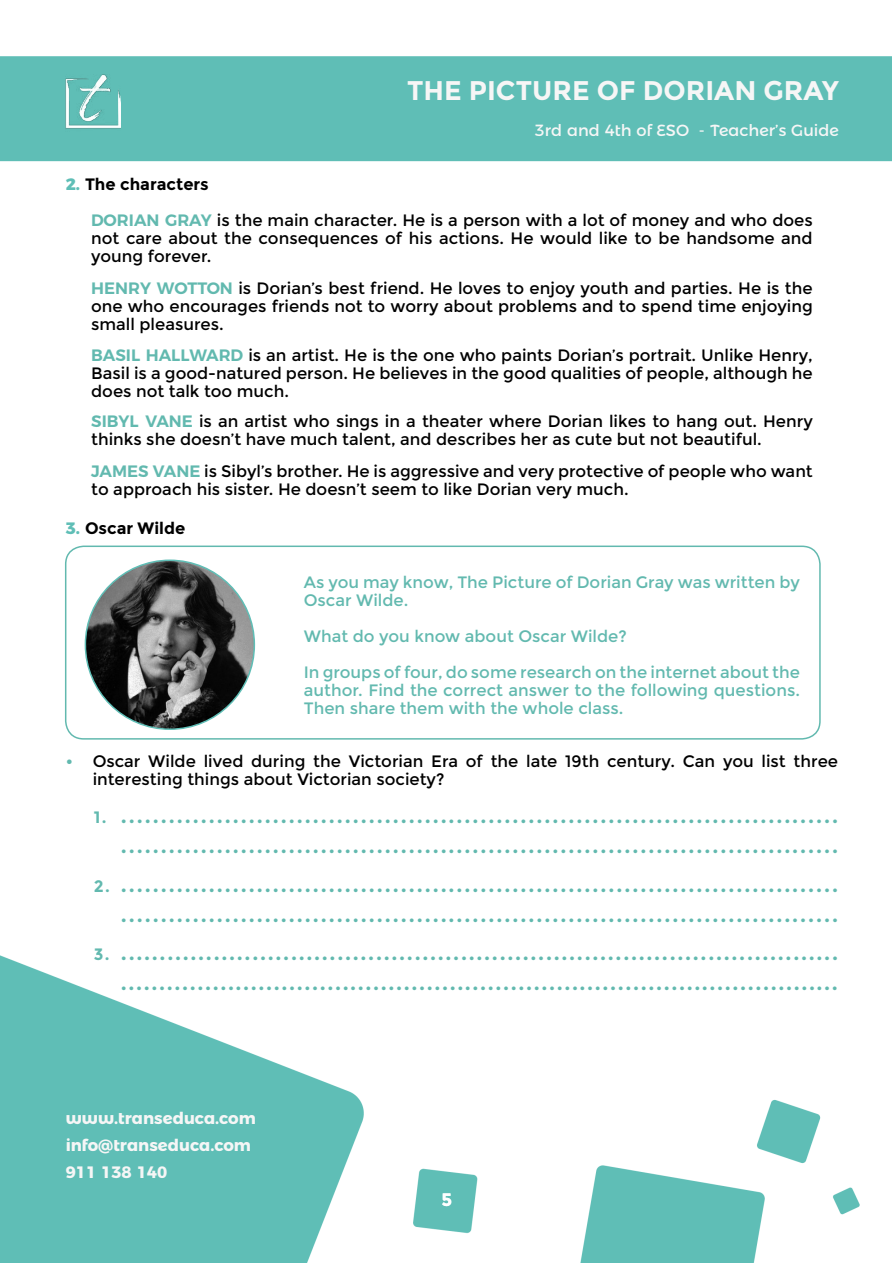
<style>
.page{position:relative;width:893px;height:1263px;background:#fff}
.page>*{position:absolute;margin:0;border:0;box-sizing:border-box;transform-origin:0 0}
.t1{font:700 27px "Montserrat";color:#f6f6f6}
.t2{font:700 21px/30px "Montserrat";color:#62b9af;text-align:right}
.t3{font:700 18px "Montserrat";color:#fff}
.t4{font:16.5px/18px "Montserrat";color:#000}
.t5{font:16.5px/18px "Montserrat";color:#62b9af}
.t6{font:700 16.5px/27px "Montserrat Alternates";color:#f6f6f6}
.t7{font:700 16.5px "Montserrat";color:#000}
.t8{font:16.2px "Montserrat Alternates";color:#f6f6f6}
.s1{font-weight:800;color:#5fbeb6}
.s2{font-weight:700}
.s3{font-weight:600;color:#62b9af}
.s4{font-weight:700;color:#62b9af}
.s5{font-size:16.5px}
</style>
<div class="page">
<img style="left:0;top:56px;width:892px;height:1207px">
<img style="left:66px;top:74px;width:55px;height:66px">
<img style="left:85px;top:560px;width:169px;height:169px;border-radius:84px">
<div style="left:65px;top:545px;width:756px;height:195px;border:2px solid #62b9af;border-radius:18px"></div>
<h1 class="t1" style="left:407px;top:75px;width:433px">THE PICTURE OF DORIAN GRAY</h1>
<p class="t8" style="left:535px;top:118px;width:306px">3rd and 4th of ESO - Teacher’s Guide</p>
<p class="t4" style="left:91px;top:167px;width:723px;line-height:36px;text-indent:-26px"><span class="s1">2.</span> <span class="s2">The characters<br></span><span class="s3">DORIAN GRAY</span> is the main character. He is a person with a lot of money and who does</p>
<p class="t4" style="left:91px;top:230px;width:723px">not care about the consequences of his actions. He would like to be handsome and young forever.</p>
<p class="t4" style="left:91px;top:279px;width:723px;text-align:justify"><span class="s3">HENRY WOTTON</span> is Dorian’s best friend. He loves to enjoy youth and parties. He is the one who encourages friends not to worry about problems and to spend time enjoying small pleasures.</p>
<p class="t4" style="left:91px;top:347px;width:723px;text-align:justify"><span class="s3">BASIL HALLWARD</span> is an artist. He is the one who paints Dorian’s portrait. Unlike Henry, Basil is a good-natured person. He believes in the good qualities of people, although he does not talk too much.</p>
<p class="t4" style="left:91px;top:413px;width:723px"><span class="s3">SIBYL VANE</span> is an artist who sings in a theater where Dorian likes to hang out. Henry thinks she doesn’t have much talent, and describes her as cute but not beautiful.</p>
<p class="t4" style="left:91px;top:462px;width:723px"><span class="s3">JAMES VANE</span> is Sibyl’s brother. He is aggressive and very protective of people who want to approach his sister. He doesn’t seem to like Dorian very much.</p>
<p class="t7" style="left:66px;top:518px;width:121px"><span class="s1">3.</span> Oscar Wilde</p>
<p class="t5" style="left:304px;top:573px;width:498px">As you may know, The Picture of Dorian Gray was written by<br>Oscar Wilde.</p>
<p class="t5" style="left:304px;top:618px;width:498px;line-height:36px">What do you know about Oscar Wilde?<br>In groups of four, do some research on the internet about the</p>
<p class="t5" style="left:304px;top:681px;width:498px">author. Find the correct answer to the following questions.<br>Then share them with the whole class.</p>
<p class="t4" style="left:93px;top:752px;width:747px;text-indent:-27px"><span class="s4">•</span> Oscar Wilde lived during the Victorian Era of the late 19th century. Can you list three interesting things about Victorian society?</p>
<p class="t2" style="left:94px;top:801px;width:746px"><span class="s5">1.</span> .......................................................................................... ..........................................................................................</p>
<p class="t2" style="left:94px;top:869px;width:746px"><span class="s5">2.</span> .......................................................................................... ..........................................................................................</p>
<p class="t2" style="left:94px;top:938px;width:746px"><span class="s5">3.</span> ............................................................................................. ..............................................................................................</p>
<p class="t6" style="left:66px;top:1103px;width:192px">www.transeduca.com info@transeduca.com<br>911 138 140</p>
<p class="t3" style="left:441px;top:1189px;width:12px">5</p>
</div>
